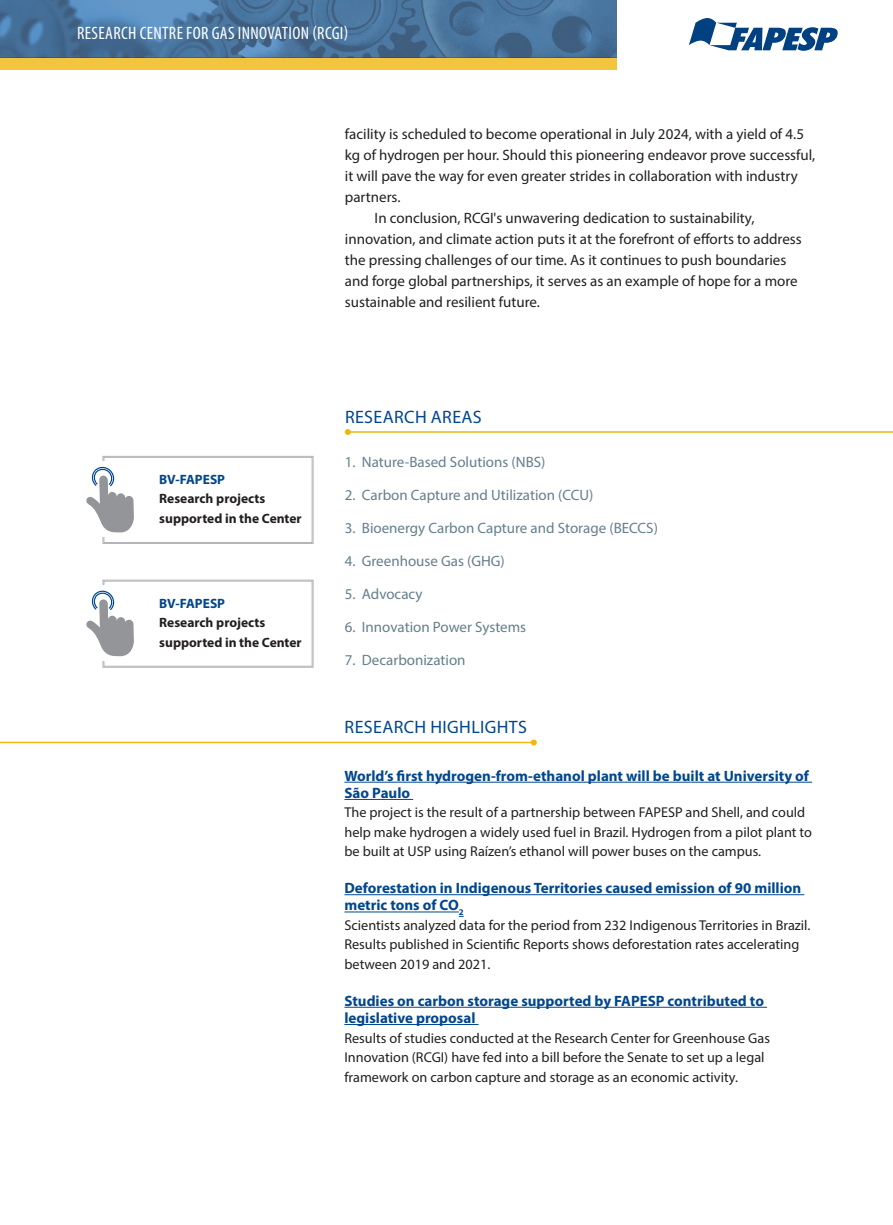
<style>
.page{position:relative;width:893px;height:1225px;background:#fff}
.page>*{position:absolute;margin:0;border:0;box-sizing:border-box;transform-origin:0 0}
.t1{font:condensed 18px "Myriad Pro";letter-spacing:.02em;color:#fff}
.t2{font:18px "Myriad Pro";letter-spacing:.02em;color:#01478d}
.t3{font:15px "Myriad Pro";color:#231f20}
.t4{font:700 15px/17.2px "Myriad Pro";color:#01478d}
.t5{font:15px "Myriad Pro";color:#647f8c}
.t6{font:14.25px/19.5px "Myriad Pro";color:#231f20}
.t7{font:700 13.5px/19.5px "Myriad Pro";color:#231f20}
.t8{font:700 13.5px "Myriad Pro";color:#01478d}
</style>
<div class="page">
<div style="left:0;top:57px;width:617px;height:13px;background:#f3c53e"></div>
<img style="left:0;top:0;width:617px;height:57px">
<svg style="left:689px;top:18px;width:149px;height:33px"></svg>
<hr style="left:0;top:741px;width:534px;height:2px;background:#f0b70e">
<svg style="left:531px;top:739px;width:6px;height:6px"></svg>
<hr style="left:344px;top:782px;width:468px;height:1px;background:#01478d">
<hr style="left:344px;top:799px;width:69px;height:1px;background:#01478d">
<hr style="left:344px;top:894px;width:460px;height:1px;background:#01478d">
<hr style="left:344px;top:911px;width:115px;height:1px;background:#01478d">
<hr style="left:344px;top:1007px;width:423px;height:1px;background:#01478d">
<hr style="left:344px;top:1024px;width:135px;height:1px;background:#01478d">
<hr style="left:348px;top:431px;width:545px;height:2px;background:#f0b70e">
<svg style="left:345px;top:429px;width:6px;height:6px"></svg>
<svg style="left:86px;top:456px;width:228px;height:88px"></svg>
<svg style="left:86px;top:579px;width:228px;height:89px"></svg>
<p class="t1" style="left:77px;top:22px;width:273px">RESEARCH CENTRE FOR GAS INNOVATION (RCGI)</p>
<p class="t3" style="left:345px;top:125px;width:461px">facility is scheduled to become operational in July 2024, with a yield of 4.5</p>
<p class="t3" style="left:345px;top:146px;width:472px">kg of hydrogen per hour. Should this pioneering endeavor prove successful,</p>
<p class="t3" style="left:345px;top:167px;width:454px">it will pave the way for even greater strides in collaboration with industry</p>
<p class="t3" style="left:345px;top:188px;width:57px">partners.</p>
<p class="t3" style="left:375px;top:209px;width:381px">In conclusion, RCGI's unwavering dedication to sustainability,</p>
<p class="t3" style="left:345px;top:230px;width:458px">innovation, and climate action puts it at the forefront of efforts to address</p>
<p class="t3" style="left:345px;top:251px;width:443px">the pressing challenges of our time. As it continues to push boundaries</p>
<p class="t3" style="left:345px;top:272px;width:454px">and forge global partnerships, it serves as an example of hope for a more</p>
<p class="t3" style="left:345px;top:293px;width:197px">sustainable and resilient future.</p>
<p class="t8" style="left:159px;top:470px;width:67px">BV-FAPESP</p>
<p class="t7" style="left:159px;top:488px;width:144px">Research projects supported in the Center</p>
<p class="t8" style="left:159px;top:594px;width:67px">BV-FAPESP</p>
<p class="t7" style="left:159px;top:612px;width:144px">Research projects supported in the Center</p>
<p class="t2" style="left:345px;top:406px;width:138px">RESEARCH AREAS</p>
<p class="t5" style="left:345px;top:453px;width:202px">1. Nature-Based Solutions (NBS)</p>
<p class="t5" style="left:345px;top:486px;width:250px">2. Carbon Capture and Utilization (CCU)</p>
<p class="t5" style="left:345px;top:519px;width:315px">3. Bioenergy Carbon Capture and Storage (BECCS)</p>
<p class="t5" style="left:345px;top:552px;width:161px">4. Greenhouse Gas (GHG)</p>
<p class="t5" style="left:345px;top:585px;width:79px">5. Advocacy</p>
<p class="t5" style="left:345px;top:618px;width:183px">6. Innovation Power Systems</p>
<p class="t5" style="left:345px;top:651px;width:122px">7. Decarbonization</p>
<p class="t2" style="left:345px;top:716px;width:184px">RESEARCH HIGHLIGHTS</p>
<p class="t4" style="left:344px;top:766px;width:466px">World’s first hydrogen-from-ethanol plant will be built at University of<br>São Paulo</p>
<p class="t6" style="left:344px;top:802px;width:469px">The project is the result of a partnership between FAPESP and Shell, and could help make hydrogen a widely used fuel in Brazil. Hydrogen from a pilot plant to be built at USP using Raízen’s ethanol will power buses on the campus.</p>
<p class="t4" style="left:344px;top:879px;width:458px">Deforestation in Indigenous Territories caused emission of 90 million metric tons of CO<sub>2</sub></p>
<p class="t6" style="left:344px;top:915px;width:468px">Scientists analyzed data for the period from 232 Indigenous Territories in Brazil.<br>Results published in Scientific Reports shows deforestation rates accelerating between 2019 and 2021.</p>
<p class="t4" style="left:344px;top:991px;width:421px">Studies on carbon storage supported by FAPESP contributed to legislative proposal</p>
<p class="t6" style="left:344px;top:1027px;width:427px">Results of studies conducted at the Research Center for Greenhouse Gas<br>Innovation (RCGI) have fed into a bill before the Senate to set up a legal framework on carbon capture and storage as an economic activity.</p>
</div>
